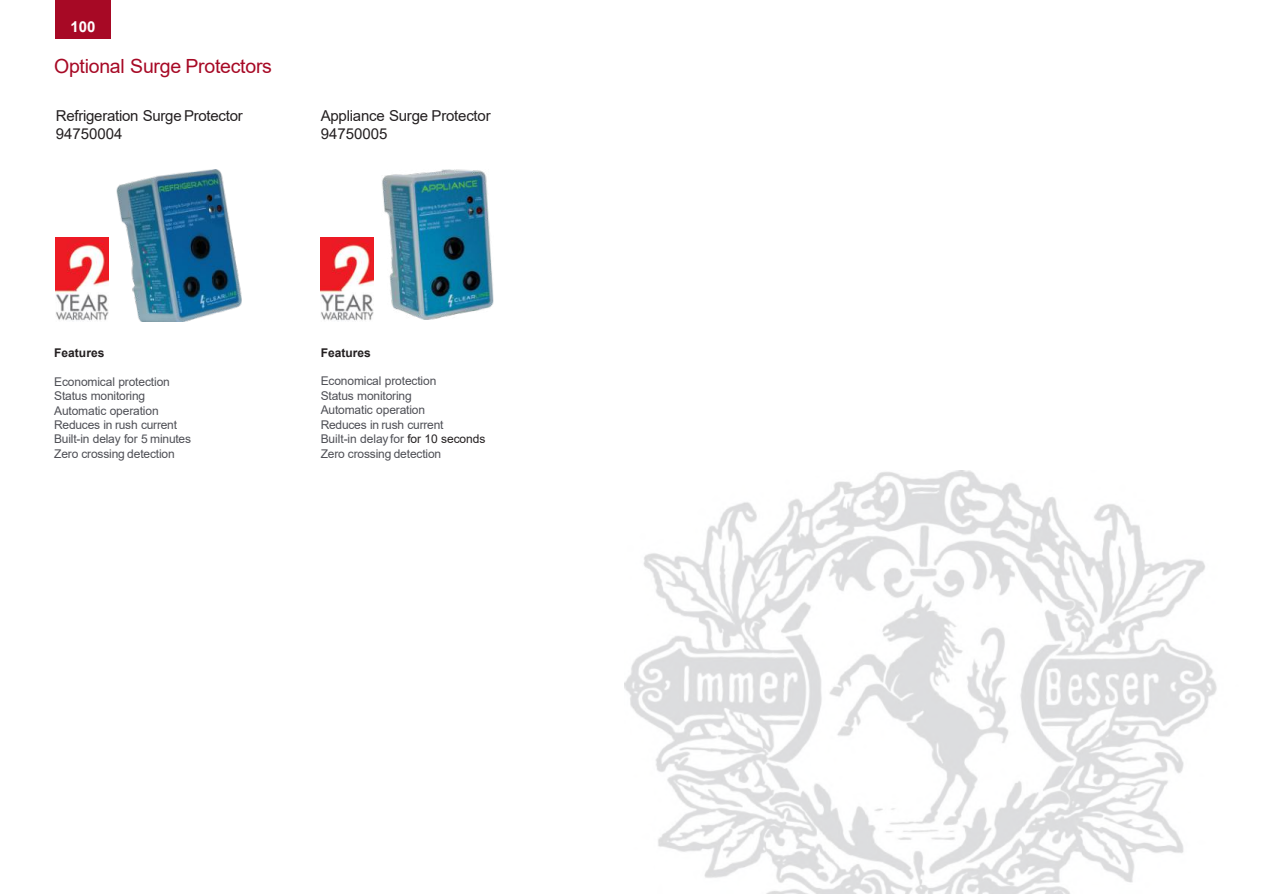
<style>
.page{position:relative;width:1264px;height:894px;background:#fff}
.page>*{position:absolute;margin:0;border:0;box-sizing:border-box;transform-origin:0 0}
.t1{font:19.5px "Arial";letter-spacing:-.015em;color:#a70925}
.t2{font:15px/18px "Arial";letter-spacing:-.015em;color:#231f20}
.t3{font:700 15px "Arial";color:#fff}
.t4{font:12px/14.4px "Arial";letter-spacing:-.015em;color:#4e4f55}
.t5{font:700 12px "Arial";letter-spacing:.005em;color:#231f20}
.s1{color:#231f20}
</style>
<div class="page">
<div style="left:55px;top:0;width:56px;height:38px;background:#a70925"></div>
<img style="left:624px;top:470px;width:593px;height:423px">
<img style="left:116px;top:169px;width:126px;height:152px">
<img style="left:382px;top:169px;width:112px;height:151px">
<img style="left:56px;top:237px;width:53px;height:84px">
<img style="left:320px;top:237px;width:53px;height:84px">
<p class="t3" style="left:71px;top:21px;width:27px">100</p>
<h1 class="t1" style="left:54px;top:59px;width:219px">Optional Surge Protectors</h1>
<p class="t2" style="left:56px;top:108px;width:188px">Refrigeration Surge Protector<br>94750004</p>
<p class="t2" style="left:320px;top:108px;width:171px">Appliance Surge Protector<br>94750005</p>
<p class="t5" style="left:54px;top:348px;width:52px">Features</p>
<p class="t4" style="left:54px;top:375px;width:138px">Economical protection<br>Status monitoring<br>Automatic operation<br>Reduces in rush current<br>Built-in delay for 5 minutes<br>Zero crossing detection</p>
<p class="t5" style="left:320px;top:348px;width:52px">Features</p>
<p class="t4" style="left:320px;top:375px;width:166px">Economical protection<br>Status monitoring<br>Automatic operation<br>Reduces in rush current<br>Built-in delayfor <span class="s1">for 10 seconds<br></span>Zero crossing detection</p>
</div>
